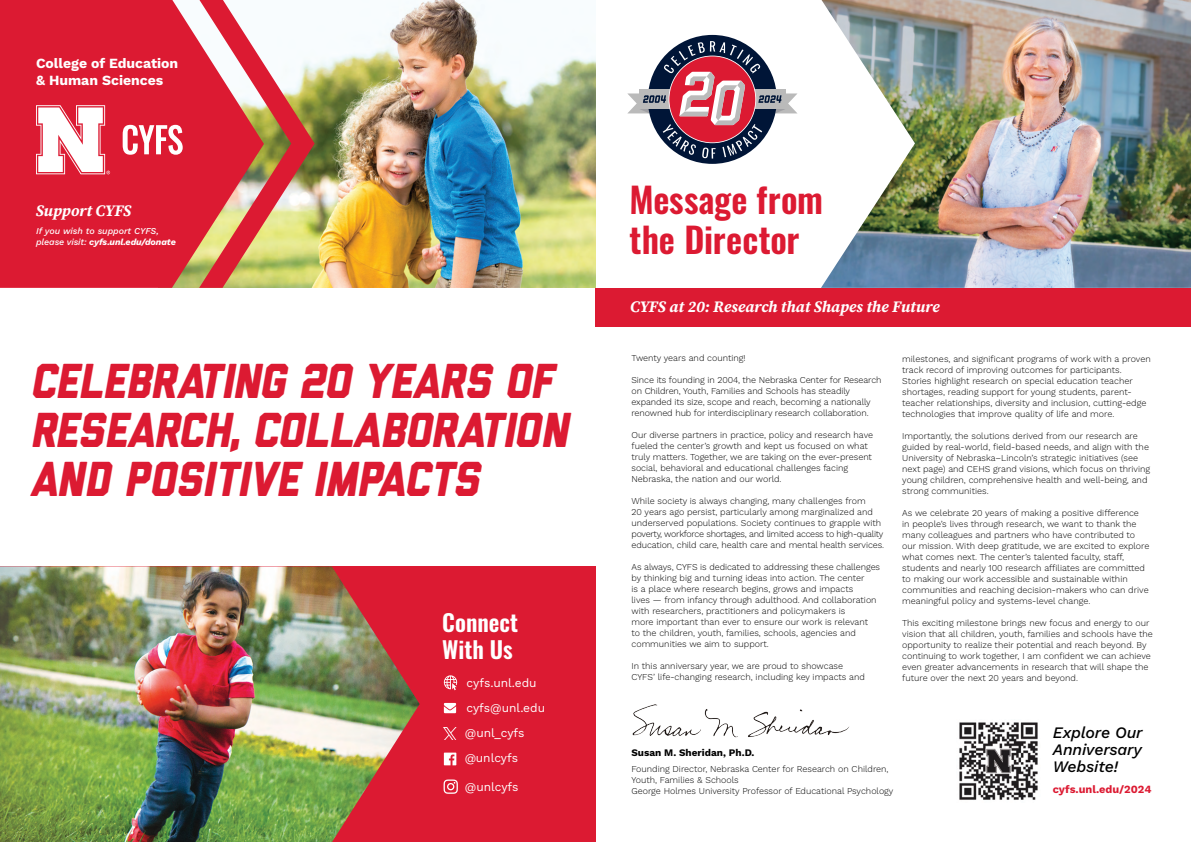
<style>
.page{position:relative;width:1191px;height:842px;background:#fff}
.page>*{position:absolute;margin:0;border:0;box-sizing:border-box;transform-origin:0 0}
.t1{font:italic 800 49px/49px "Liberator";color:#dc1a32}
.t2{font:600 35px/40px "Oswald";color:#dc1a32}
.t3{font:600 23.2px/26.8px "Oswald";color:#fff}
.t4{font:italic 700 16px "Source Serif 4";color:#fff}
.BC{font:italic 500 16px/17px "Work Sans";letter-spacing:-.01em;color:#000;text-align:justify}
.t5{font:700 14px/16.8px "Work Sans";color:#fff}
.t6{font:12px "Work Sans";color:#fff}
.BC-2{font:700 11px "Work Sans";color:#dc1a32}
.t7{font:700 10px "Work Sans";color:#000}
.BC-3{font:300 9px/11px "Work Sans";color:#000}
.P_Justified{font:italic 500 9px/11px "Work Sans";color:#fff}
.s1{font-weight:700}
</style>
<div class="page">
<img style="left:821px;top:0;width:370px;height:288px">
<div style="left:0;top:566px;width:595px;height:276px;background:#dc1a32"></div>
<img style="left:315px;top:0;width:280px;height:288px">
<div style="left:0;top:0;width:199px;height:288px;background:#dc1a32"></div>
<svg style="left:444px;top:675px;width:13px;height:15px"></svg>
<svg style="left:444px;top:703px;width:12px;height:10px"></svg>
<svg style="left:444px;top:753px;width:12px;height:12px"></svg>
<svg style="left:443px;top:779px;width:15px;height:15px"></svg>
<svg style="left:444px;top:727px;width:12px;height:13px"></svg>
<img style="left:632px;top:704px;width:218px;height:34px">
<svg style="left:199px;top:0;width:116px;height:288px"></svg>
<svg style="left:36px;top:105px;width:74px;height:69px"></svg>
<svg style="left:123px;top:125px;width:60px;height:30px"></svg>
<img style="left:0;top:566px;width:419px;height:276px">
<div style="left:648px;top:35px;width:129px;height:129px;background:#001537;border-radius:50%"></div>
<svg style="left:627px;top:41px;width:170px;height:118px"></svg>
<div style="left:595px;top:288px;width:596px;height:38px;background:#dc1a32"></div>
<img style="left:959px;top:722px;width:79px;height:78px">
<p class="t5" style="left:36px;top:54px;width:144px">College of Education &amp; Human Sciences</p>
<p class="t4" style="left:36px;top:199px;width:97px">Support CYFS</p>
<p class="P_Justified" style="left:36px;top:225px;width:141px">If you wish to support CYFS, please visit: <span class="s1">cyfs.unl.edu/donate</span></p>
<p class="t1" style="left:32px;top:357px;width:539px">CELEBRATING 20 YEARS OF<br>RESEARCH, COLLABORATION<br>AND POSITIVE IMPACTS</p>
<h1 class="t3" style="left:442px;top:611px;width:77px">Connect<br>With Us</h1>
<p class="t6" style="left:466px;top:674px;width:71px">cyfs.unl.edu</p>
<p class="t6" style="left:466px;top:698px;width:80px">cyfs@unl.edu</p>
<p class="t6" style="left:465px;top:749px;width:55px">@unlcyfs</p>
<p class="t6" style="left:465px;top:777px;width:55px">@unlcyfs</p>
<p class="t6" style="left:465px;top:724px;width:61px">@unl_cyfs</p>
<h1 class="t2" style="left:629px;top:182px;width:195px">Message from the Director</h1>
<p class="t4" style="left:630px;top:296px;width:311px">CYFS at 20: Research that Shapes the Future</p>
<p class="BC-3" style="left:631px;top:352px;width:116px">Twenty years and counting!</p>
<p class="BC-3" style="left:631px;top:374px;width:251px">Since its founding in 2004, the Nebraska Center for Research on Children, Youth, Families and Schools has steadily expanded its size, scope and reach, becoming a nationally renowned hub for interdisciplinary research collaboration.</p>
<p class="BC-3" style="left:631px;top:429px;width:243px">Our diverse partners in practice, policy and research have fueled the center’s growth and kept us focused on what truly matters. Together, we are taking on the ever-present social, behavioral and educational challenges facing Nebraska, the nation and our world.</p>
<p class="BC-3" style="left:631px;top:495px;width:254px">While society is always changing, many challenges from<br>20 years ago persist, particularly among marginalized and underserved populations. Society continues to grapple with poverty, workforce shortages, and limited access to high-quality education, child care, health care and mental health services.</p>
<p class="BC-3" style="left:631px;top:561px;width:250px">As always, CYFS is dedicated to addressing these challenges by thinking big and turning ideas into action. The center<br>is a place where research begins, grows and impacts<br>lives — from infancy through adulthood. And collaboration with researchers, practitioners and policymakers is<br>more important than ever to ensure our work is relevant<br>to the children, youth, families, schools, agencies and communities we aim to support.</p>
<p class="BC-3" style="left:631px;top:660px;width:235px">In this anniversary year, we are proud to showcase<br>CYFS’ life-changing research, including key impacts and</p>
<p class="BC-3" style="left:902px;top:353px;width:250px">milestones, and significant programs of work with a proven track record of improving outcomes for participants.<br>Stories highlight research on special education teacher shortages, reading support for young students, parent&shy;teacher relationships, diversity and inclusion, cutting-edge technologies that improve quality of life and more.</p>
<p class="BC-3" style="left:902px;top:430px;width:249px">Importantly, the solutions derived from our research are guided by real-world, field-based needs, and align with the University of Nebraska–Lincoln’s strategic initiatives (see next page) and CEHS grand visions, which focus on thriving young children, comprehensive health and well-being, and strong communities.</p>
<p class="BC-3" style="left:902px;top:507px;width:249px">As we celebrate 20 years of making a positive difference<br>in people’s lives through research, we want to thank the many colleagues and partners who have contributed to our mission. With deep gratitude, we are excited to explore what comes next. The center’s talented faculty, staff, students and nearly 100 research affiliates are committed to making our work accessible and sustainable within communities and reaching decision-makers who can drive meaningful policy and systems-level change.</p>
<p class="BC-3" style="left:902px;top:617px;width:252px">This exciting milestone brings new focus and energy to our vision that all children, youth, families and schools have the opportunity to realize their potential and reach beyond. By continuing to work together, I am confident we can achieve even greater advancements in research that will shape the future over the next 20 years and beyond.</p>
<p class="t7" style="left:631px;top:745px;width:124px">Susan M. Sheridan, Ph.D.</p>
<p class="BC-3" style="left:631px;top:763px;width:258px">Founding Director, Nebraska Center for Research on Children,<br>Youth, Families &amp; Schools</p>
<p class="BC-3" style="left:631px;top:785px;width:263px">George Holmes University Professor of Educational Psychology</p>
<p class="BC" style="left:1052px;top:723px;width:91px">Explore Our Anniversary Website!</p>
<p class="BC-2" style="left:1052px;top:781px;width:100px">cyfs.unl.edu/2024</p>
</div>
